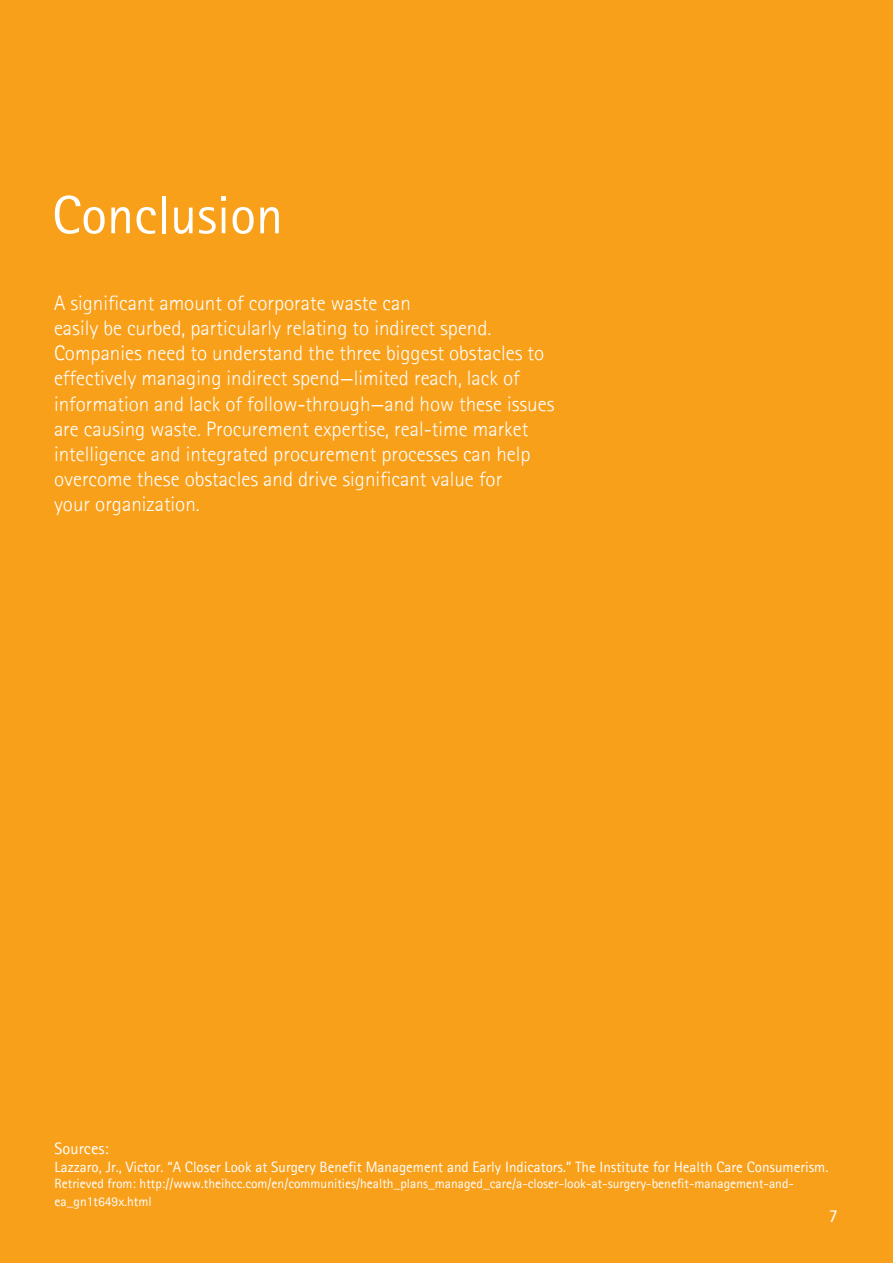
<style>
.page{position:relative;width:893px;height:1263px;background:#f9a01b}
.page>*{position:absolute;margin:0;border:0;box-sizing:border-box;transform-origin:0 0}
.t1{font:54px "Agfa Rotis Sans Serif";color:#fff}
.t2{font:300 21px/25.2px "Agfa Rotis Sans Serif";color:#fff}
.t3{font:18px "Agfa Rotis Sans Serif";color:#fff}
.t4{font:16.5px "Agfa Rotis Sans Serif";color:#fff}
.t5{font:15px "Agfa Rotis Sans Serif";color:#fff}
.t6{font:13.5px/18px "Agfa Rotis Sans Serif";color:#fff}
</style>
<div class="page">
<h1 class="t1" style="left:52px;top:183px;width:232px">Conclusion</h1>
<p class="t2" style="left:54px;top:290px;width:502px">A significant amount of corporate waste can<br>easily be curbed, particularly relating to indirect spend.<br>Companies need to understand the three biggest obstacles to effectively managing indirect spend—limited reach, lack of information and lack of follow-through—and how these issues are causing waste. Procurement expertise, real-time market intelligence and integrated procurement processes can help overcome these obstacles and drive significant value for<br>your organization.</p>
<p class="t4" style="left:55px;top:1139px;width:56px">Sources:</p>
<p class="t5" style="left:55px;top:1158px;width:775px">Lazzaro, Jr., Victor. “A Closer Look at Surgery Benefit Management and Early Indicators.” The Institute for Health Care Consumerism.</p>
<p class="t6" style="left:55px;top:1174px;width:741px">Retrieved from: http://www.theihcc.com/en/communities/health_plans_managed_care/a-closer-look-at-surgery-benefit-management-and&shy;ea_gn1t649x.html</p>
<p class="t3" style="left:829px;top:1205px;width:10px">7</p>
</div>
